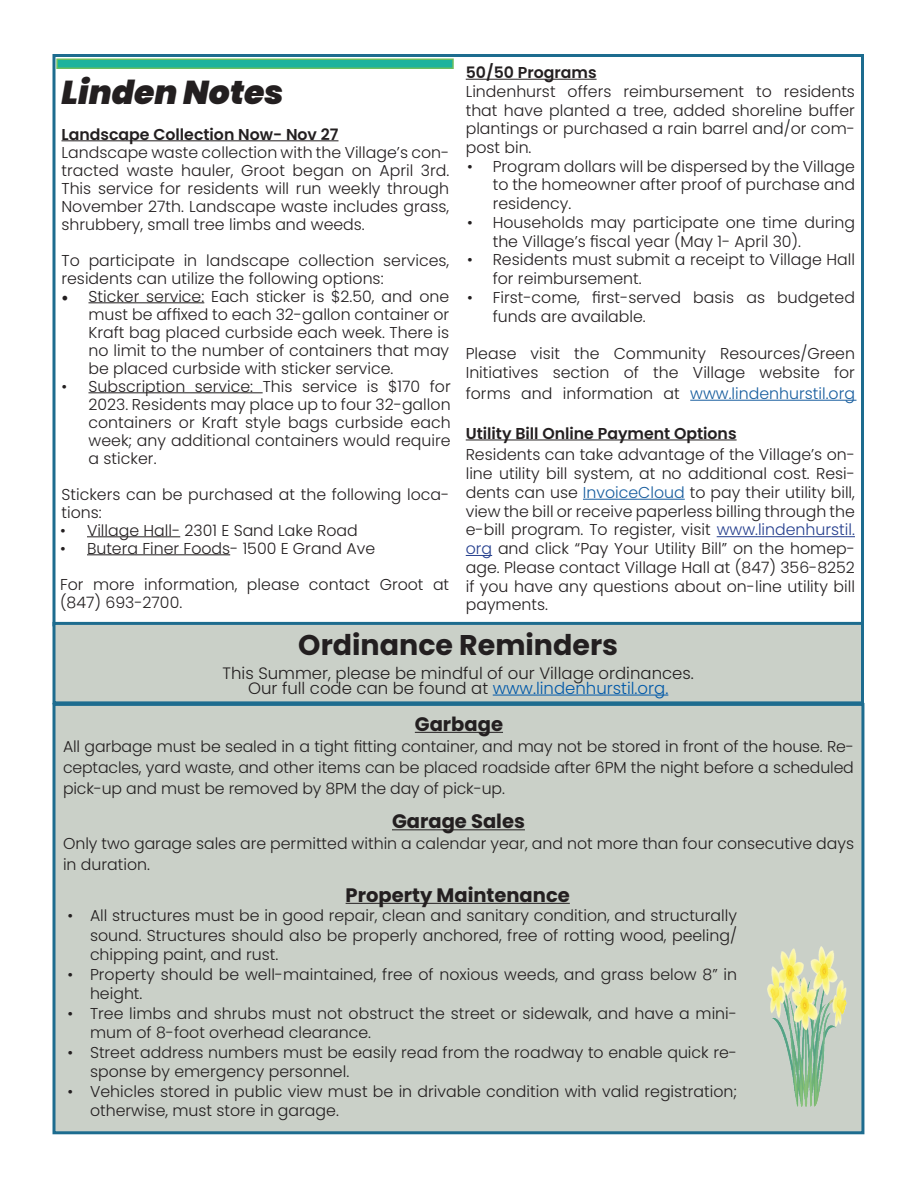
<style>
.page{position:relative;width:918px;height:1188px;background:#fff}
.page>*{position:absolute;margin:0;border:0;box-sizing:border-box;transform-origin:0 0}
.t1{font:italic 900 33px "Poppins";color:#231f20}
.t2{font:700 28.5px "Poppins";color:#231f20}
.t3{font:700 19.5px "Poppins";color:#231f20}
.t4{font:300 16.5px/15px "Poppins";color:#231f20;text-align:center}
.t5{font:300 15.75px/18.8px "Poppins";color:#231f20}
.t6{font:600 15.75px "Poppins";color:#231f20}
.s1{font-family:"Minion Pro";font-weight:400;font-size:18px}
.s2{color:#175d9e}
.s3{color:#253f8e}
.s4{color:#0159a9}
</style>
<div class="page">
<hr style="left:62px;top:140px;width:277px;height:1px;background:#231f20">
<hr style="left:88px;top:302px;width:116px;height:1px;background:#231f20">
<hr style="left:88px;top:392px;width:175px;height:1px;background:#231f20">
<hr style="left:87px;top:536px;width:93px;height:1px;background:#231f20">
<hr style="left:87px;top:554px;width:143px;height:1px;background:#231f20">
<hr style="left:466px;top:79px;width:131px;height:1px;background:#231f20">
<hr style="left:690px;top:400px;width:167px;height:1px;background:#175d9e">
<hr style="left:466px;top:440px;width:271px;height:1px;background:#231f20">
<hr style="left:583px;top:499px;width:102px;height:1px;background:#175d9e">
<hr style="left:717px;top:536px;width:138px;height:1px;background:#253f8e">
<svg style="left:466px;top:555px;width:26px;height:1px"></svg>
<div style="left:56px;top:58px;width:398px;height:11px;background:#1cb39d;border:2px solid #6bbe5f"></div>
<div style="left:54px;top:704px;width:809px;height:429px;background:#cad0c8"></div>
<hr style="left:415px;top:732px;width:88px;height:1px;background:#231f20">
<hr style="left:392px;top:829px;width:133px;height:1px;background:#231f20">
<hr style="left:346px;top:903px;width:224px;height:1px;background:#231f20">
<div style="left:52px;top:703px;width:812px;height:431px;border:3px solid #1d6c8f"></div>
<div style="left:54px;top:623px;width:808px;height:80px;background:#cad0c8"></div>
<hr style="left:493px;top:695px;width:175px;height:1px;background:#0159a9">
<div style="left:52px;top:622px;width:812px;height:82px;border:3px solid #1d6c8f"></div>
<img style="left:767px;top:946px;width:80px;height:160px">
<h1 class="t1" style="left:62px;top:73px;width:224px">Linden Notes</h1>
<p class="t6" style="left:62px;top:125px;width:279px">Landscape Collection Now- Nov 27</p>
<p class="t5" style="left:62px;top:143px;width:389px;line-height:18px;text-align:justify">Landscape waste collection with the Village’s con&shy;tracted waste hauler, Groot began on April 3rd.<br>This service for residents will run weekly through November 27th. Landscape waste includes grass, shrubbery, small tree limbs and weeds.</p>
<p class="t5" style="left:62px;top:251px;width:389px;line-height:18px">To participate in landscape collection services, residents can utilize the following options:</p>
<p class="t5" style="left:88px;top:287px;width:362px;line-height:18px;text-align:justify;text-indent:-27px"><span class="s1">•</span> Sticker service: Each sticker is $2.50, and one must be affixed to each 32-gallon container or Kraft bag placed curbside each week. There is no limit to the number of containers that may be placed curbside with sticker service.</p>
<p class="t5" style="left:88px;top:377px;width:364px;line-height:18px;text-align:justify;text-indent:-27px">• Subscription service: This service is $170 for 2023. Residents may place up to four 32-gallon containers or Kraft style bags curbside each week; any additional containers would require a sticker.</p>
<p class="t5" style="left:62px;top:485px;width:389px;line-height:18px">Stickers can be purchased at the following loca&shy;tions:</p>
<p class="t5" style="left:60px;top:521px;width:299px">• Village Hall- 2301 E Sand Lake Road</p>
<p class="t5" style="left:60px;top:539px;width:317px">• Butera Finer Foods- 1500 E Grand Ave</p>
<p class="t5" style="left:60px;top:575px;width:391px;line-height:18px">For more information, please contact Groot at (847) 693-2700.</p>
<p class="t6" style="left:466px;top:63px;width:132px">50/50 Programs</p>
<p class="t5" style="left:466px;top:82px;width:391px;text-align:justify">Lindenhurst offers reimbursement to residents that have planted a tree, added shoreline buffer plantings or purchased a rain barrel and/or com&shy;post bin.</p>
<p class="t5" style="left:493px;top:157px;width:364px;text-align:justify;text-indent:-25px">• Program dollars will be dispersed by the Village to the homeowner after proof of purchase and residency.</p>
<p class="t5" style="left:493px;top:213px;width:364px;text-indent:-25px">• Households may participate one time during the Village’s fiscal year (May 1- April 30).</p>
<p class="t5" style="left:493px;top:251px;width:364px;text-indent:-25px">• Residents must submit a receipt to Village Hall for reimbursement.</p>
<p class="t5" style="left:493px;top:288px;width:364px;text-indent:-25px">• First-come, first-served basis as budgeted funds are available.</p>
<p class="t5" style="left:466px;top:344px;width:391px">Please visit the Community Resources/Green<br>Initiatives section of the Village website for</p>
<p class="t5" style="left:466px;top:384px;width:391px">forms and information at <span class="s2">www.lindenhurstil.org</span></p>
<p class="t6" style="left:466px;top:424px;width:272px">Utility Bill Online Payment Options</p>
<p class="t5" style="left:466px;top:446px;width:391px;text-align:justify">Residents can take advantage of the Village’s on&shy;line utility bill system, at no additional cost. Resi&shy;dents can use <span class="s2">InvoiceCloud</span> to pay their utility bill, view the bill or receive paperless billing through the e-bill program. To register, visit <span class="s3">www.lindenhurstil. org</span> and click “Pay Your Utility Bill” on the homep&shy;age. Please contact Village Hall at (847) 356-8252 if you have any questions about on-line utility bill payments.</p>
<h2 class="t2" style="left:298px;top:628px;width:321px">Ordinance Reminders</h2>
<p class="t4" style="left:223px;top:666px;width:473px">This Summer, please be mindful of our Village ordinances.<br>Our full code can be found at <span class="s4">www.lindenhurstil.org.</span></p>
<p class="t3" style="left:415px;top:713px;width:90px">Garbage</p>
<p class="t5" style="left:63px;top:736px;width:792px;line-height:21px;text-align:justify">All garbage must be sealed in a tight fitting container, and may not be stored in front of the house. Re&shy;ceptacles, yard waste, and other items can be placed roadside after 6PM the night before a scheduled pick-up and must be removed by 8PM the day of pick-up.</p>
<p class="t3" style="left:392px;top:810px;width:134px">Garage Sales</p>
<p class="t5" style="left:63px;top:833px;width:793px;line-height:21px">Only two garage sales are permitted within a calendar year, and not more than four consecutive days in duration.</p>
<p class="t3" style="left:346px;top:884px;width:226px">Property Maintenance</p>
<p class="t5" style="left:90px;top:906px;width:649px;line-height:19.5px;text-align:justify;text-indent:-23px">• All structures must be in good repair, clean and sanitary condition, and structurally sound. Structures should also be properly anchored, free of rotting wood, peeling/ chipping paint, and rust.</p>
<p class="t5" style="left:90px;top:965px;width:649px;line-height:19.5px;text-indent:-23px">• Property should be well-maintained, free of noxious weeds, and grass below 8” in height.</p>
<p class="t5" style="left:90px;top:1004px;width:649px;line-height:19.5px;text-indent:-23px">• Tree limbs and shrubs must not obstruct the street or sidewalk, and have a mini&shy;mum of 8-foot overhead clearance.</p>
<p class="t5" style="left:90px;top:1043px;width:649px;line-height:19.5px;text-indent:-23px">• Street address numbers must be easily read from the roadway to enable quick re&shy;sponse by emergency personnel.</p>
<p class="t5" style="left:90px;top:1082px;width:649px;line-height:19.5px;text-indent:-23px">• Vehicles stored in public view must be in drivable condition with valid registration; otherwise, must store in garage.</p>
</div>
